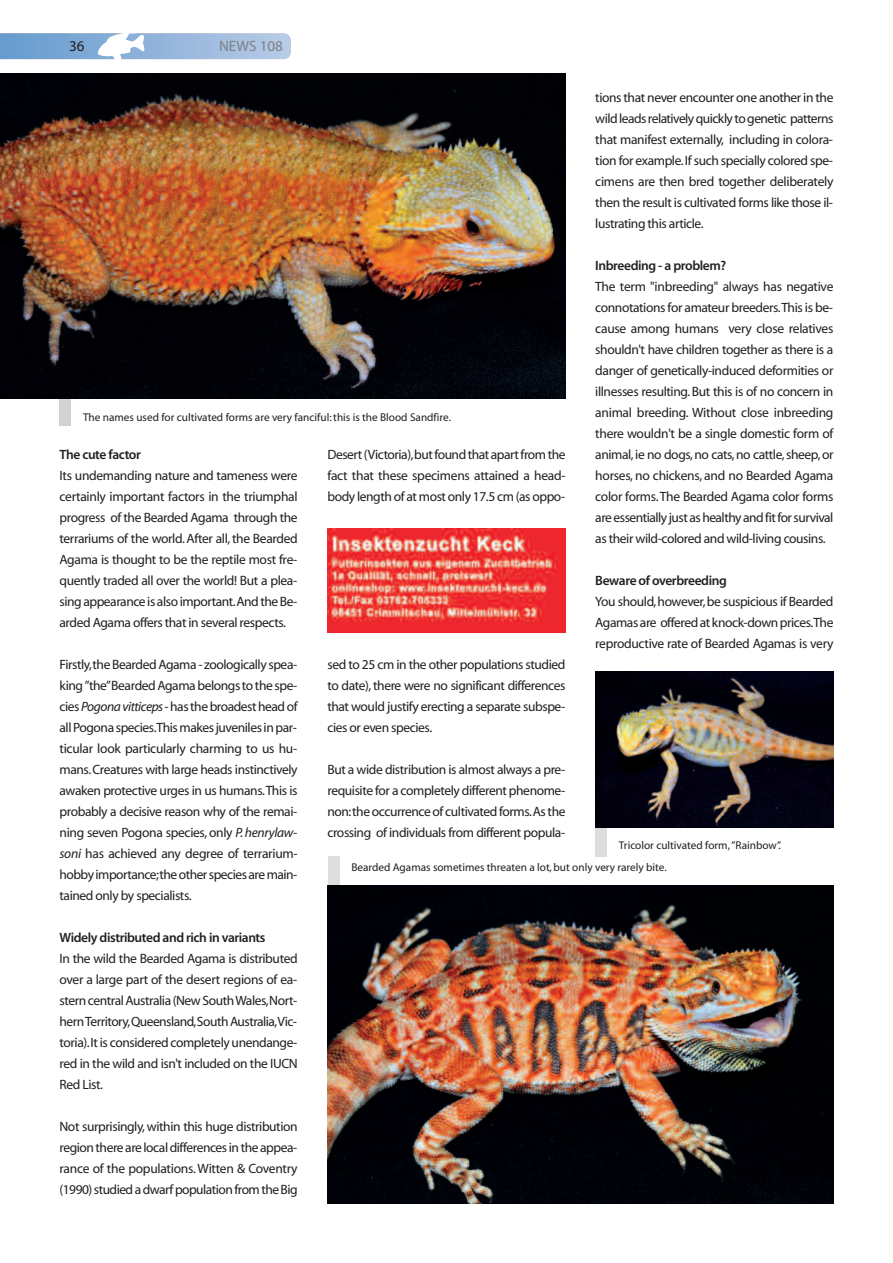
<style>
.page{position:relative;width:893px;height:1263px;background:#fff}
.page>*{position:absolute;margin:0;border:0;box-sizing:border-box;transform-origin:0 0}
.t1{font:15px "Myriad MM 412 wt 601 wd";color:#808285}
.t2{font:15px "Myriad MM 412 wt 601 wd";color:#231f20}
.t3{font:13.5px/21px "Myriad MM 412 wt 601 wd";letter-spacing:-.03em;color:#231f20;text-align:justify}
.t4{font:13.5px "Myriad MM 565 wt 600 wd";letter-spacing:-.03em;color:#231f20}
.t5{font:11.25px "Myriad MM 412 wt 601 wd";color:#231f20}
.s1{font-family:"Myriad MM It 412 wt 601 wd"}
</style>
<div class="page">
<svg style="left:0;top:33px;width:291px;height:27px;background:#9dbcde"></svg>
<div style="left:60px;top:384px;width:11px;height:42px;background:#d1d2d4"></div>
<img style="left:0;top:73px;width:566px;height:325px">
<div style="left:328px;top:856px;width:12px;height:43px;background:#dcdddf"></div>
<img style="left:327px;top:885px;width:506px;height:318px">
<div style="left:595px;top:815px;width:12px;height:42px;background:#dcdddf"></div>
<img style="left:595px;top:672px;width:238px;height:156px">
<img style="left:327px;top:529px;width:239px;height:103px">
<p class="t2" style="left:69px;top:41px;width:17px">36</p>
<p class="t1" style="left:219px;top:41px;width:65px">NEWS 108</p>
<p class="t3" style="left:595px;top:88px;width:240px">tions that never encounter one another in the wildleadsrelativelyquicklytogenetic patterns that manifest externally, including in colora&shy;tion for example.If such specially colored spe&shy;cimens are then bred together deliberately then the result is cultivated forms like those il&shy;lustrating this article.</p>
<p class="t4" style="left:595px;top:260px;width:132px">Inbreeding - a problem?</p>
<p class="t3" style="left:595px;top:277px;width:240px">The term "inbreeding" always has negative connotations for amateur breeders.This is be&shy;cause among humans very close relatives shouldn't have children together as there is a danger of genetically-induced deformities or illnesses resulting. But this is of no concern in animal breeding. Without close inbreeding there wouldn't be a single domestic form of animal,ie no dogs,no cats,no cattle,sheep,or horses, no chickens, and no Bearded Agama color forms.The Bearded Agama color forms areessentiallyjustashealthyandfitforsurvival as their wild-colored and wild-living cousins.</p>
<p class="t4" style="left:595px;top:575px;width:133px">Beware of overbreeding</p>
<p class="t3" style="left:595px;top:592px;width:240px">You should,however,be suspicious if Bearded Agamasare offeredatknock-downprices.The reproductive rate of Bearded Agamas is very</p>
<p class="t5" style="left:83px;top:413px;width:369px">The names used for cultivated forms are very fanciful:this is the Blood Sandfire.</p>
<p class="t4" style="left:60px;top:449px;width:83px">The cute factor</p>
<p class="t3" style="left:60px;top:466px;width:240px">Its undemanding nature and tameness were certainly important factors in the triumphal progress of the Bearded Agama through the terrariums of the world. After all, the Bearded Agama is thought to be the reptile most fre&shy;quently traded all over the world! But a plea&shy;singappearanceisalsoimportant.AndtheBe&shy;arded Agama offers that in several respects.</p>
<p class="t3" style="left:60px;top:655px;width:240px">Firstly,theBeardedAgama - zoologically spea&shy;king”the”BeardedAgamabelongstothespe&shy;cies<span class="s1">Pogonavitticeps</span>-hasthebroadestheadof allPogonaspecies.Thismakesjuvenilesinpar&shy;ticular look particularly charming to us hu&shy;mans.Creatures with large heads instinctively awaken protective urges in us humans.This is probably a decisive reason why of the remai&shy;ning seven Pogona species, only <span class="s1">P.henrylaw&shy;soni</span> has achieved any degree of terrarium&shy;hobbyimportance;theotherspeciesaremain&shy;tained only by specialists.</p>
<p class="t4" style="left:60px;top:932px;width:208px">Widely distributed and rich in variants</p>
<p class="t3" style="left:60px;top:949px;width:240px">In the wild the Bearded Agama is distributed over a large part of the desert regions of ea&shy;sterncentralAustralia(NewSouthWales,Nort&shy;hernTerritory,Queensland,SouthAustralia,Vic&shy;toria).It is considered completely unendange&shy;red in the wild and isn't included on the IUCN Red List.</p>
<p class="t3" style="left:60px;top:1117px;width:240px">Not surprisingly, within this huge distribution regiontherearelocaldifferencesintheappea&shy;rance of the populations.Witten &amp; Coventry (1990)studiedadwarfpopulationfromtheBig</p>
<p class="t3" style="left:327px;top:445px;width:240px">Desert(Victoria),butfoundthatapartfromthe fact that these specimens attained a head&shy;body length of at most only 17.5 cm (as oppo-</p>
<p class="t3" style="left:327px;top:655px;width:240px">sed to 25 cm in the other populations studied to date), there were no significant differences that would justify erecting a separate subspe&shy;cies or even species.</p>
<p class="t3" style="left:327px;top:760px;width:240px">But a wide distribution is almost always a pre&shy;requisite for a completely different phenome&shy;non:the occurrence of cultivated forms.As the crossing of individuals from different popula-</p>
<p class="t5" style="left:619px;top:841px;width:164px">Tricolor cultivated form,”Rainbow”.</p>
<p class="t5" style="left:351px;top:862px;width:317px">Bearded Agamas sometimes threaten a lot,but only very rarely bite.</p>
</div>
